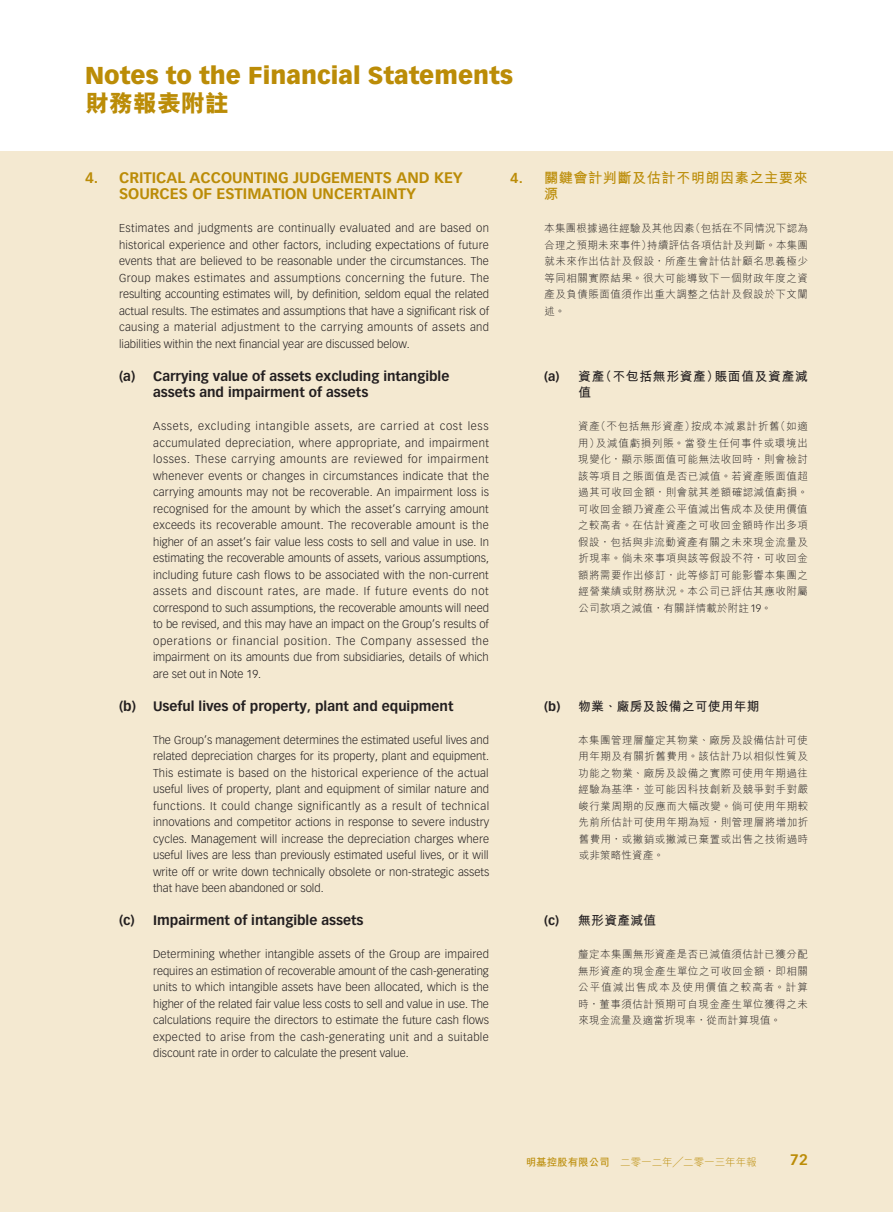
<style>
.page{position:relative;width:893px;height:1212px;background:#fff}
.page>*{position:absolute;margin:0;border:0;box-sizing:border-box;transform-origin:0 0}
.t1{font:900 24px "Vectora LT Std";color:#bb8c07}
.t2{font:800 24px "M Hei HK";color:#bb8c07}
.t3{font:700 15px/16.5px "Vectora LT Std";color:#bb8c07}
.t4{font:700 14.25px/16.5px "M Hei HK";letter-spacing:.03em;color:#bb8c07}
.t5{font:700 13.5px/16.5px "Vectora LT Std";color:#231f20}
.t6{font:700 12.75px "M Hei HK";letter-spacing:.02em;color:#231f20}
.t7{font:700 12.75px/16.5px "M Hei HK";letter-spacing:.055em;color:#231f20}
.t8{font:300 11.25px/16.5px "Vectora LT Std";color:#231f20;text-align:justify}
.t9{font:300 10.5px/16.5px "M Hei HK";letter-spacing:.045em;color:#231f20;text-align:justify}
.t10{font:300 10.5px "M Hei HK";color:#bb8c07}
.s1{font-family:"Vectora LT Std"}
.s2{font-weight:700}
</style>
<div class="page">
<div style="left:0;top:151px;width:893px;height:1061px;background:#f4e9d1"></div>
<h1 class="t1" style="left:85px;top:60px;width:430px">Notes to the Financial Statements</h1>
<h1 class="t2" style="left:85px;top:91px;width:145px">財務報表附註</h1>
<h2 class="t3" style="left:119px;top:169px;width:345px;text-indent:-34px">4. CRITICAL ACCOUNTING JUDGEMENTS AND KEY<br>SOURCES OF ESTIMATION UNCERTAINTY</h2>
<p class="t8" style="left:119px;top:220px;width:372px">Estimates and judgments are continually evaluated and are based on historical experience and other factors, including expectations of future events that are believed to be reasonable under the circumstances. The Group makes estimates and assumptions concerning the future. The resulting accounting estimates will, by definition, seldom equal the related actual results. The estimates and assumptions that have a significant risk of causing a material adjustment to the carrying amounts of assets and liabilities within the next financial year are discussed below.</p>
<p class="t5" style="left:153px;top:367px;width:298px;text-indent:-34px">(a) Carrying value of assets excluding intangible assets and impairment of assets</p>
<p class="t8" style="left:153px;top:418px;width:337px">Assets, excluding intangible assets, are carried at cost less accumulated depreciation, where appropriate, and impairment losses. These carrying amounts are reviewed for impairment whenever events or changes in circumstances indicate that the carrying amounts may not be recoverable. An impairment loss is recognised for the amount by which the asset’s carrying amount exceeds its recoverable amount. The recoverable amount is the higher of an asset’s fair value less costs to sell and value in use. In estimating the recoverable amounts of assets, various assumptions, including future cash flows to be associated with the non-current assets and discount rates, are made. If future events do not correspond to such assumptions, the recoverable amounts will need to be revised, and this may have an impact on the Group’s results of operations or financial position. The Company assessed the impairment on its amounts due from subsidiaries, details of which are set out in Note 19.</p>
<p class="t5" style="left:119px;top:697px;width:336px">(b) Useful lives of property, plant and equipment</p>
<p class="t8" style="left:153px;top:731px;width:338px">The Group’s management determines the estimated useful lives and related depreciation charges for its property, plant and equipment.<br>This estimate is based on the historical experience of the actual useful lives of property, plant and equipment of similar nature and functions. It could change significantly as a result of technical innovations and competitor actions in response to severe industry cycles. Management will increase the depreciation charges where useful lives are less than previously estimated useful lives, or it will write off or write down technically obsolete or non-strategic assets that have been abandoned or sold.</p>
<p class="t5" style="left:119px;top:912px;width:246px">(c) Impairment of intangible assets</p>
<p class="t8" style="left:153px;top:946px;width:338px">Determining whether intangible assets of the Group are impaired requires an estimation of recoverable amount of the cash-generating units to which intangible assets have been allocated, which is the higher of the related fair value less costs to sell and value in use. The calculations require the directors to estimate the future cash flows expected to arise from the cash-generating unit and a suitable discount rate in order to calculate the present value.</p>
<p class="t4" style="left:544px;top:168px;width:265px;text-indent:-34px"><span class="s1">4.</span> 關鍵會計判斷及估計不明朗因素之主要來源</p>
<p class="t9" style="left:544px;top:220px;width:265px">本集團根據過往經驗及其他因素（包括在不同情況下認為合理之預期未來事件）持續評估各項估計及判斷。本集團就未來作出估計及假設，所產生會計估計顧名思義極少等同相關實際結果。很大可能導致下一個財政年度之資產及負債賬面值須作出重大調整之估計及假設於下文闡述。</p>
<p class="t7" style="left:578px;top:367px;width:231px;text-indent:-34px"><span class="s1">(a)</span> 資產（不包括無形資產）賬面值及資產減值</p>
<p class="t9" style="left:578px;top:418px;width:231px">資產（不包括無形資產）按成本減累計折舊（如適用）及減值虧損列賬。當發生任何事件或環境出現變化，顯示賬面值可能無法收回時，則會檢討該等項目之賬面值是否已減值。若資產賬面值超過其可收回金額，則會就其差額確認減值虧損。可收回金額乃資產公平值減出售成本及使用價值之較高者。在估計資產之可收回金額時作出多項假設，包括與非流動資產有關之未來現金流量及折現率。倘未來事項與該等假設不符，可收回金額將需要作出修訂，此等修訂可能影響本集團之經營業績或財務狀況。本公司已評估其應收附屬公司款項之減值，有關詳情載於附註<span class="s1">19</span>。</p>
<p class="t6" style="left:544px;top:697px;width:217px"><span class="s1">(b)</span> 物業、廠房及設備之可使用年期</p>
<p class="t9" style="left:578px;top:732px;width:232px">本集團管理層釐定其物業、廠房及設備估計可使用年期及有關折舊費用。該估計乃以相似性質及功能之物業、廠房及設備之實際可使用年期過往經驗為基準，並可能因科技創新及競爭對手對嚴峻行業周期的反應而大幅改變。倘可使用年期較先前所估計可使用年期為短，則管理層將增加折舊費用，或撇銷或撇減已棄置或出售之技術過時或非策略性資產。</p>
<p class="t6" style="left:544px;top:911px;width:113px"><span class="s1">(c)</span> 無形資產減值</p>
<p class="t9" style="left:578px;top:946px;width:231px">釐定本集團無形資產是否已減值須估計已獲分配無形資產的現金產生單位之可收回金額，即相關公平值減出售成本及使用價值之較高者。計算時，董事須估計預期可自現金產生單位獲得之未來現金流量及適當折現率，從而計算現值。</p>
<p class="t10" style="left:526px;top:1156px;width:232px"><span class="s2">明基控股有限公司</span>　二零一二年╱二零一三年年報</p>
<h2 class="t3" style="left:790px;top:1151px;width:19px">72</h2>
</div>
